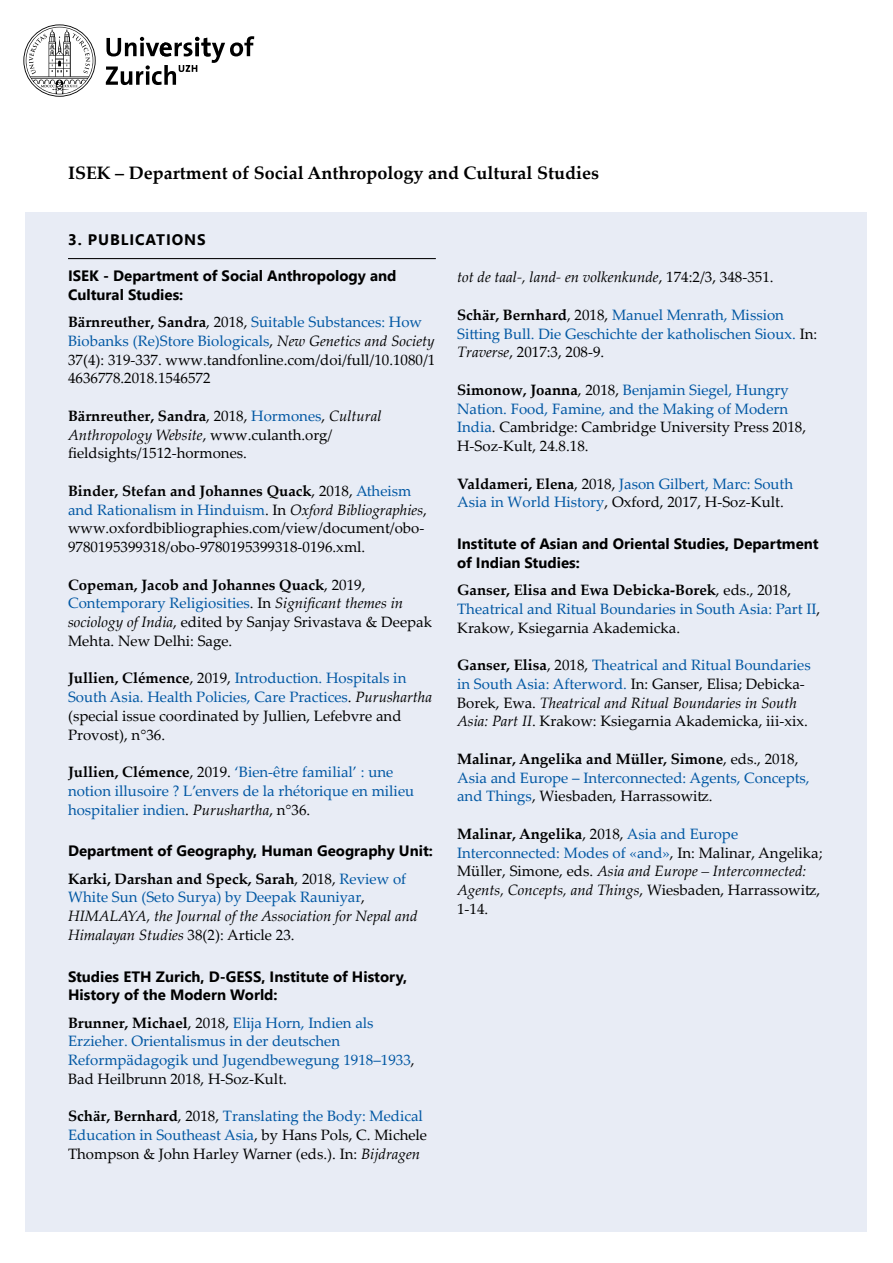
<style>
.page{position:relative;width:893px;height:1263px;background:#fff}
.page>*{position:absolute;margin:0;border:0;box-sizing:border-box;transform-origin:0 0}
.t1{font:700 18px "Palatino Linotype";color:#000}
.t2{font:700 15.3px "Segoe UI";letter-spacing:.06em;color:#000}
.t3{font:15px/18.8px "Palatino Linotype";color:#000}
.t4{font:15px/18.8px "Palatino Linotype";color:#0057a3}
.t5{font:700 15px/18.8px "Segoe UI";color:#000}
.t6{font:italic 15px/18.8px "Palatino Linotype";color:#000}
.s1{font-weight:700}
.s2{color:#0057a3}
.s3{font-style:italic}
.s4{font-weight:700;color:#000}
.s5{color:#000}
.s6{font-style:italic;color:#000}
.s7{font-weight:700;font-style:normal}
.s8{font-style:normal}
.s9{font-style:normal;color:#0057a3}
</style>
<div class="page">
<div style="left:26px;top:213px;width:841px;height:1019px;background:#e8ecf5"></div>
<hr style="left:68px;top:258px;width:368px;height:1px;background:#000">
<svg style="left:23px;top:24px;width:231px;height:73px"></svg>
<p class="t1" style="left:68px;top:160px;width:533px">ISEK – Department of Social Anthropology and Cultural Studies</p>
<p class="t2" style="left:68px;top:228px;width:139px">3. PUBLICATIONS</p>
<p class="t5" style="left:68px;top:266px;width:330px">ISEK - Department of Social Anthropology and<br>Cultural Studies:</p>
<p class="t3" style="left:68px;top:312px;width:369px"><span class="s1">Bärnreuther, Sandra</span>, 2018, <span class="s2">Suitable Substances: How Biobanks (Re)Store Biologicals</span>, <span class="s3">New Genetics and Society </span>37(4): 319-337. www.tandfonline.com/doi/full/10.1080/1<br>4636778.2018.1546572</p>
<p class="t3" style="left:68px;top:406px;width:315px"><span class="s1">Bärnreuther, Sandra</span>, 2018, <span class="s2">Hormones</span>, <span class="s3">Cultural<br>Anthropology Website</span>, www.culanth.org/ fieldsights/1512-hormones.</p>
<p class="t3" style="left:68px;top:481px;width:360px"><span class="s1">Binder, Stefan and Johannes Quack</span>, 2018, <span class="s2">Atheism and Rationalism in Hinduism</span>. In <span class="s3">Oxford Bibliographies</span>, www.oxfordbibliographies.com/view/document/obo-9780195399318/obo-9780195399318-0196.xml.</p>
<p class="t3" style="left:68px;top:574px;width:366px"><span class="s1">Copeman, Jacob and Johannes Quack</span>, 2019, <span class="s2">Contemporary Religiosities</span>. In <span class="s3">Significant themes in sociology of India</span>, edited by Sanjay Srivastava &amp; Deepak Mehta. New Delhi: Sage.</p>
<p class="t3" style="left:68px;top:668px;width:366px"><span class="s1">Jullien, Clémence</span>, 2019, <span class="s2">Introduction. Hospitals in South Asia. Health Policies, Care Practices</span>. <span class="s3">Purushartha </span>(special issue coordinated by Jullien, Lefebvre and Provost), n°36.</p>
<p class="t4" style="left:68px;top:762px;width:348px"><span class="s4">Jullien, Clémence</span><span class="s5">, 2019.</span> ‘Bien-être familial’ : une notion illusoire ? L’envers de la rhétorique en milieu hospitalier indien<span class="s5">.</span> <span class="s6">Purushartha</span><span class="s5">, n°36.</span></p>
<p class="t5" style="left:68px;top:841px;width:366px">Department of Geography, Human Geography Unit:</p>
<p class="t6" style="left:68px;top:868px;width:351px"><span class="s7">Karki, Darshan and Speck, Sarah</span><span class="s8">, 2018,</span> <span class="s9">Review of White Sun (Seto Surya) by Deepak Rauniyar</span><span class="s8">, </span>HIMALAYA, the Journal of the Association for Nepal and Himalayan Studies <span class="s8">38(2): Article 23.</span></p>
<p class="t5" style="left:68px;top:967px;width:341px">Studies ETH Zurich, D-GESS, Institute of History,<br>History of the Modern World:</p>
<p class="t4" style="left:68px;top:1012px;width:348px"><span class="s4">Brunner, Michael</span><span class="s5">, 2018,</span> Elija Horn, Indien als Erzieher. Orientalismus in der deutschen Reformpädagogik und Jugendbewegung 1918–1933<span class="s5">, Bad Heilbrunn 2018, H-Soz-Kult.</span></p>
<p class="t3" style="left:68px;top:1106px;width:361px"><span class="s1">Schär, Bernhard</span>, 2018, <span class="s2">Translating the Body: Medical<br>Education in Southeast Asia</span>, by Hans Pols, C. Michele<br>Thompson &amp; John Harley Warner (eds.). In: <span class="s3">Bijdragen</span></p>
<p class="t6" style="left:457px;top:267px;width:318px">tot de taal-, land- en volkenkunde<span class="s8">, 174:2/3, 348-351.</span></p>
<p class="t4" style="left:457px;top:305px;width:362px"><span class="s4">Schär, Bernhard</span><span class="s5">, 2018,</span> Manuel Menrath, Mission<br>Sitting Bull. Die Geschichte der katholischen Sioux. <span class="s5">In:<br></span><span class="s6">Traverse</span><span class="s5">, 2017:3, 208-9.</span></p>
<p class="t3" style="left:457px;top:380px;width:351px"><span class="s1">Simonow, Joanna</span>, 2018, <span class="s2">Benjamin Siegel, Hungry Nation. Food, Famine, and the Making of Modern India</span>. Cambridge: Cambridge University Press 2018, H-Soz-Kult, 24.8.18.</p>
<p class="t4" style="left:457px;top:474px;width:338px"><span class="s4">Valdameri, Elena</span><span class="s5">, 2018,</span> Jason Gilbert, Marc: South<br>Asia in World History<span class="s5">, Oxford, 2017, H-Soz-Kult.</span></p>
<p class="t5" style="left:457px;top:534px;width:363px">Institute of Asian and Oriental Studies, Department of Indian Studies:</p>
<p class="t4" style="left:457px;top:580px;width:365px"><span class="s4">Ganser, Elisa and Ewa Debicka-Borek</span><span class="s5">, eds., 2018,<br></span>Theatrical and Ritual Boundaries in South Asia: Part II<span class="s5">,<br>Krakow, Ksiegarnia Akademicka.</span></p>
<p class="t3" style="left:457px;top:655px;width:355px"><span class="s1">Ganser, Elisa</span>, 2018, <span class="s2">Theatrical and Ritual Boundaries in South Asia: Afterword.</span> In: Ganser, Elisa; Debicka-Borek, Ewa. <span class="s3">Theatrical and Ritual Boundaries in South Asia: Part II</span>. Krakow: Ksiegarnia Akademicka, iii-xix.</p>
<p class="t4" style="left:457px;top:749px;width:354px"><span class="s4">Malinar, Angelika and Müller, Simone</span><span class="s5">, eds., 2018,<br></span>Asia and Europe – Interconnected: Agents, Concepts, and Things<span class="s5">, Wiesbaden, Harrassowitz.</span></p>
<p class="t3" style="left:457px;top:824px;width:367px"><span class="s1">Malinar, Angelika</span>, 2018, <span class="s2">Asia and Europe Interconnected: Modes of «and»</span>, In: Malinar, Angelika; Müller, Simone, eds. <span class="s3">Asia and Europe – Interconnected:<br>Agents, Concepts, and Things</span>, Wiesbaden, Harrassowitz, 1-14.</p>
</div>
